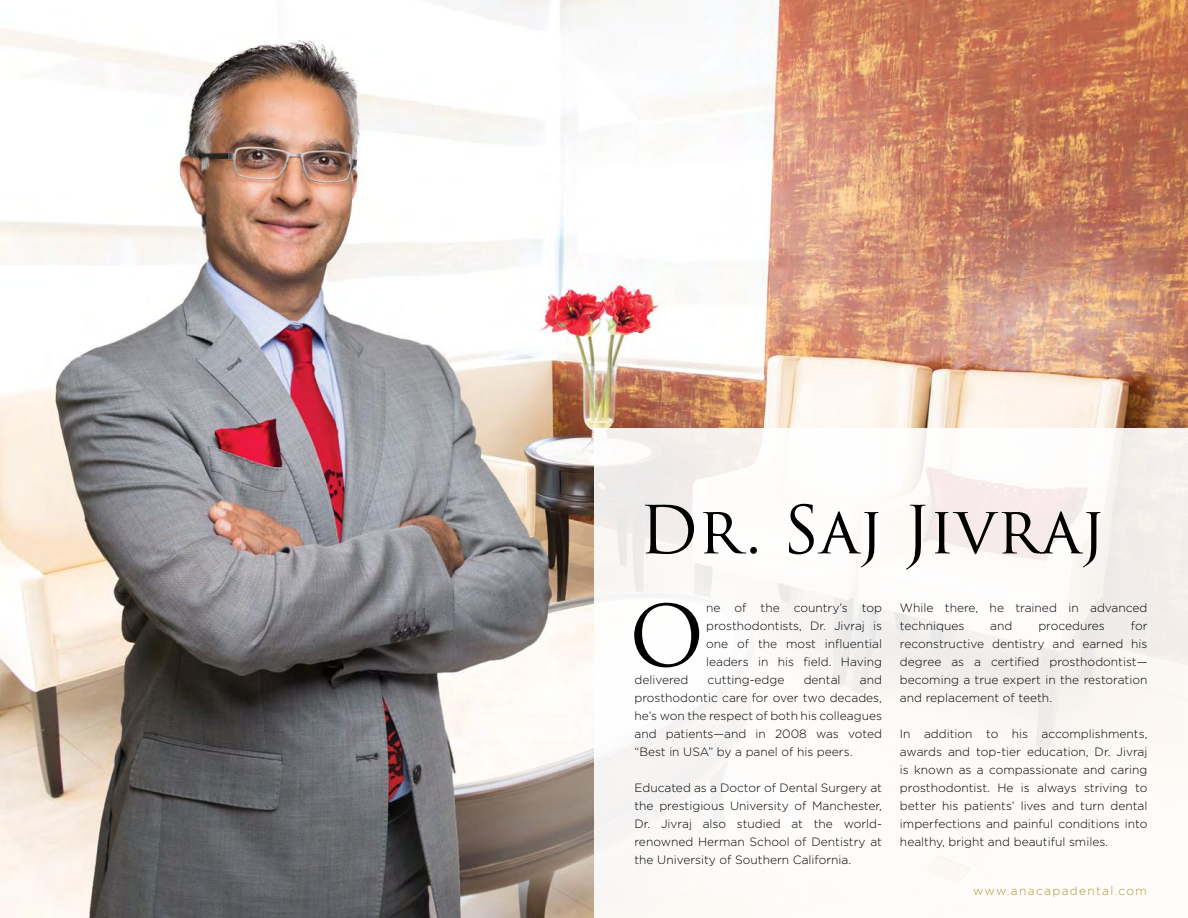
<style>
.page{position:relative;width:1188px;height:918px;background:#fff}
.page>*{position:absolute;margin:0;border:0;box-sizing:border-box;transform-origin:0 0}
.t1{font:82.5px "Trajan Pro 3";color:#000}
.t2{font:64.5px "Trajan Pro 3";color:#000}
.t3{font:300 12px/18px "Gotham";color:#000;text-align:justify}
.t4{font:300 12px "Gotham";letter-spacing:.11em;color:#b49433}
</style>
<div class="page">
<img style="left:0;top:0;width:1188px;height:918px">
<div style="left:594px;top:428px;width:594px;height:490px;background:linear-gradient(to right,#fbf9f8,#faf6f4)"></div>
<h2 class="t2" style="left:639px;top:486px;width:468px">Dr. Saj Jivraj</h2>
<h1 class="t1" style="left:629px;top:580px;width:77px">O</h1>
<p class="t3" style="left:706px;top:598px;width:177px">ne of the country’s top prosthodontists, Dr. Jivraj is one of the most influential leaders in his field. Having</p>
<p class="t3" style="left:634px;top:670px;width:249px;text-indent:225px">and prosthodontic care for over two decades, he’s won the respect of both his colleagues and patients—and in 2008 was voted “Best in USA” by a panel of his peers.</p>
<p class="t3" style="left:634px;top:778px;width:249px">Educated as a Doctor of Dental Surgery at the prestigious University of Manchester, Dr. Jivraj also studied at the world&shy;renowned Herman School of Dentistry at the University of Southern California.</p>
<p class="t3" style="left:634px;top:670px;width:55px">delivered</p>
<p class="t3" style="left:708px;top:670px;width:78px">cutting-edge</p>
<p class="t3" style="left:804px;top:670px;width:38px">dental</p>
<p class="t3" style="left:900px;top:598px;width:249px">While there, he trained in advanced techniques</p>
<p class="t3" style="left:900px;top:616px;width:249px;text-indent:231px">for reconstructive dentistry and earned his degree as a certified prosthodontist— becoming a true expert in the restoration and replacement of teeth.</p>
<p class="t3" style="left:900px;top:724px;width:249px">In addition to his accomplishments, awards and top-tier education, Dr. Jivraj is known as a compassionate and caring prosthodontist. He is always striving to better his patients’ lives and turn dental imperfections and painful conditions into healthy, bright and beautiful smiles.</p>
<p class="t3" style="left:990px;top:616px;width:24px">and</p>
<p class="t3" style="left:1038px;top:616px;width:68px">procedures</p>
<p class="t4" style="left:973px;top:883px;width:175px">www.anacapadental.com</p>
</div>
